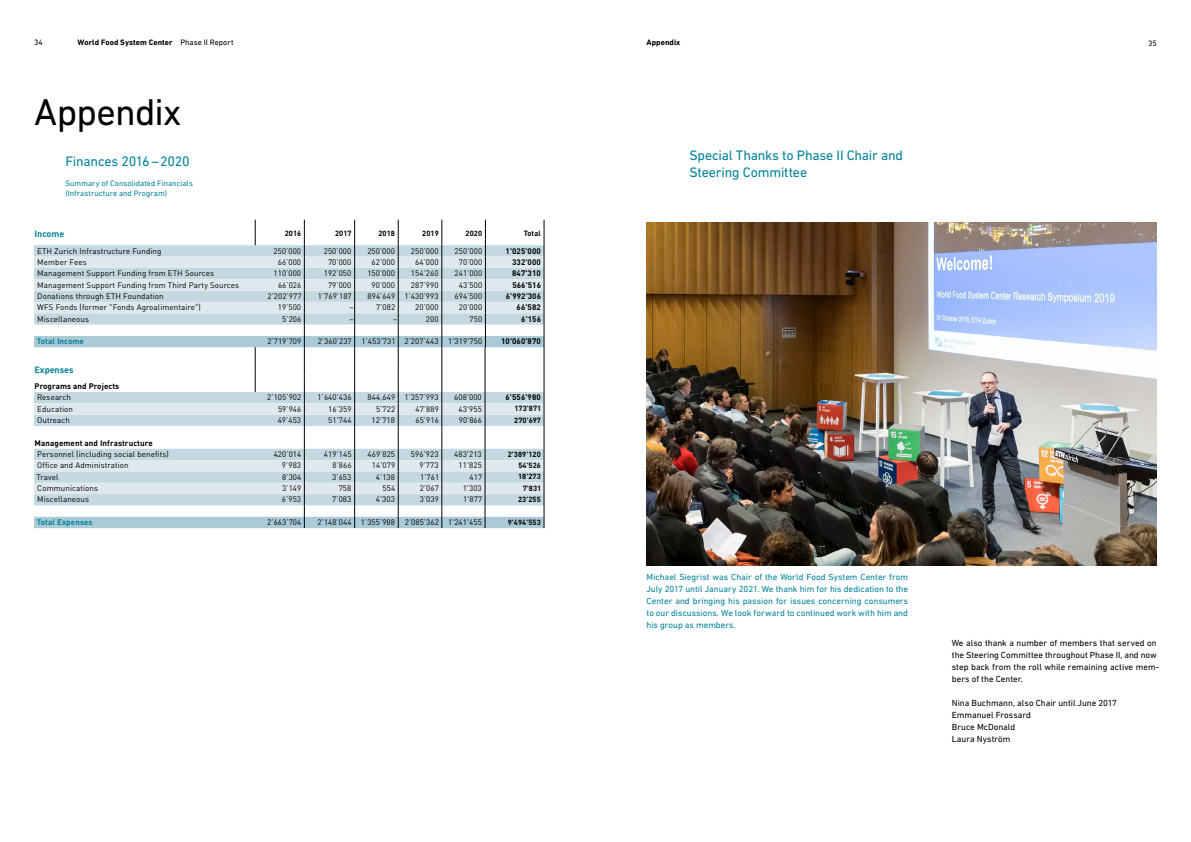
<style>
.page{position:relative;width:1191px;height:842px;background:#fff}
.page>*{position:absolute;margin:0;border:0;box-sizing:border-box;transform-origin:0 0}
.t1{font:38px "DIN Next W1 G";letter-spacing:-.02em;color:#000}
.t2{font:14px/16.8px "DIN Next W1 G";letter-spacing:-.015em;color:#00829b}
.t3{font:9px/12px "DIN Next W1 G";color:#00829b;text-align:justify}
.t4{font:9px/12px "DIN Next W1 G";color:#000}
.t5{font:700 9px "DIN Pro";color:#00829b}
.t6{font:8px "DIN Pro";letter-spacing:.01em;color:#000}
.t7{font:700 8px "DIN Pro";letter-spacing:.01em;color:#000}
.t8{font:8px/10px "DIN Next W1 G";letter-spacing:.005em;color:#00829b}
.t9{font:700 8px "DIN Next W1 G";letter-spacing:.01em;color:#000}
.t10{font:700 8px "DIN Pro";letter-spacing:.01em;color:#00829b}
.t11{font:8px "DIN Next W1 G";color:#000}
.t12{font:700 7.5px "DIN Pro";letter-spacing:.01em;color:#000}
.s1{font-weight:400}
</style>
<div class="page">
<svg style="left:34px;top:220px;width:510px;height:308px"></svg>
<img style="left:646px;top:222px;width:511px;height:343px">
<p class="t11" style="left:34px;top:38px;width:10px">34</p>
<p class="t9" style="left:78px;top:38px;width:157px">World Food System Center <span class="s1">Phase II Report</span></p>
<p class="t9" style="left:646px;top:38px;width:35px">Appendix</p>
<p class="t11" style="left:1148px;top:38px;width:10px">35</p>
<h1 class="t1" style="left:34px;top:90px;width:149px">Appendix</h1>
<h2 class="t2" style="left:65px;top:153px;width:126px">Finances 2016–2020</h2>
<p class="t8" style="left:65px;top:178px;width:129px">Summary of Consolidated Financials (Infrastructure and Program)</p>
<p class="t5" style="left:34px;top:226px;width:31px">Income</p>
<p class="t12" style="left:285px;top:227px;width:18px">2016</p>
<p class="t12" style="left:335px;top:227px;width:18px">2017</p>
<p class="t12" style="left:378px;top:227px;width:18px">2018</p>
<p class="t12" style="left:422px;top:227px;width:18px">2019</p>
<p class="t12" style="left:465px;top:227px;width:18px">2020</p>
<p class="t12" style="left:524px;top:227px;width:19px">Total</p>
<p class="t6" style="left:37px;top:244px;width:126px">ETH Zurich Infrastructure Funding</p>
<p class="t6" style="left:273px;top:244px;width:29px">250’000</p>
<p class="t6" style="left:324px;top:244px;width:29px">250’000</p>
<p class="t6" style="left:367px;top:244px;width:29px">250’000</p>
<p class="t6" style="left:411px;top:244px;width:29px">250’000</p>
<p class="t6" style="left:454px;top:244px;width:29px">250’000</p>
<p class="t7" style="left:505px;top:244px;width:37px">1'025'000</p>
<p class="t6" style="left:37px;top:256px;width:51px">Member Fees</p>
<p class="t6" style="left:278px;top:256px;width:25px">66’000</p>
<p class="t6" style="left:328px;top:256px;width:25px">70’000</p>
<p class="t6" style="left:371px;top:256px;width:25px">62’000</p>
<p class="t6" style="left:415px;top:256px;width:25px">64’000</p>
<p class="t6" style="left:459px;top:256px;width:25px">70’000</p>
<p class="t7" style="left:512px;top:255px;width:30px">332'000</p>
<p class="t6" style="left:37px;top:267px;width:178px">Management Support Funding from ETH Sources</p>
<p class="t6" style="left:273px;top:267px;width:29px">110’000</p>
<p class="t6" style="left:324px;top:267px;width:29px">192’050</p>
<p class="t6" style="left:367px;top:267px;width:29px">150’000</p>
<p class="t6" style="left:411px;top:267px;width:29px">154’260</p>
<p class="t6" style="left:454px;top:267px;width:29px">241’000</p>
<p class="t7" style="left:512px;top:267px;width:30px">847'310</p>
<p class="t6" style="left:37px;top:278px;width:203px">Management Support Funding from Third Party Sources</p>
<p class="t6" style="left:278px;top:278px;width:25px">66’026</p>
<p class="t6" style="left:328px;top:278px;width:25px">79’000</p>
<p class="t6" style="left:371px;top:278px;width:25px">90’000</p>
<p class="t6" style="left:411px;top:278px;width:29px">287’990</p>
<p class="t6" style="left:459px;top:278px;width:25px">43’500</p>
<p class="t7" style="left:512px;top:278px;width:30px">566'516</p>
<p class="t6" style="left:37px;top:290px;width:128px">Donations through ETH Foundation</p>
<p class="t6" style="left:267px;top:290px;width:36px">2’202’977</p>
<p class="t6" style="left:318px;top:290px;width:36px">1’769’187</p>
<p class="t6" style="left:368px;top:290px;width:72px">894’649 1’430’993</p>
<p class="t6" style="left:454px;top:290px;width:29px">694’500</p>
<p class="t7" style="left:506px;top:289px;width:37px">6'992'306</p>
<p class="t6" style="left:37px;top:301px;width:165px">WFS Fonds (former "Fonds Agroalimentaire")</p>
<p class="t6" style="left:278px;top:301px;width:25px">19’500</p>
<p class="t6" style="left:349px;top:301px;width:6px">–</p>
<p class="t6" style="left:376px;top:301px;width:21px">7’082</p>
<p class="t6" style="left:415px;top:301px;width:25px">20’000</p>
<p class="t6" style="left:459px;top:301px;width:25px">20’000</p>
<p class="t7" style="left:516px;top:301px;width:26px">66'582</p>
<p class="t6" style="left:37px;top:312px;width:53px">Miscellaneous</p>
<p class="t6" style="left:282px;top:312px;width:21px">5’206</p>
<p class="t6" style="left:349px;top:312px;width:6px">–</p>
<p class="t6" style="left:393px;top:312px;width:6px">–</p>
<p class="t6" style="left:426px;top:312px;width:14px">200</p>
<p class="t6" style="left:469px;top:312px;width:14px">750</p>
<p class="t7" style="left:521px;top:312px;width:21px">6'156</p>
<p class="t10" style="left:37px;top:335px;width:49px">Total Income</p>
<p class="t6" style="left:267px;top:335px;width:36px">2’719’709</p>
<p class="t6" style="left:318px;top:335px;width:166px">2’360’237 1’453’731 2’207’443 1'319'750</p>
<p class="t7" style="left:501px;top:335px;width:41px">10'060'870</p>
<p class="t5" style="left:34px;top:362px;width:41px">Expenses</p>
<p class="t7" style="left:35px;top:379px;width:86px">Programs and Projects</p>
<p class="t6" style="left:37px;top:391px;width:35px">Research</p>
<p class="t6" style="left:267px;top:391px;width:36px">2’105’902</p>
<p class="t6" style="left:317px;top:391px;width:36px">1’640’436</p>
<p class="t6" style="left:368px;top:391px;width:72px">844‚649 1’357’993</p>
<p class="t6" style="left:454px;top:391px;width:29px">608'000</p>
<p class="t7" style="left:505px;top:391px;width:37px">6'556'980</p>
<p class="t6" style="left:37px;top:403px;width:37px">Education</p>
<p class="t6" style="left:278px;top:403px;width:25px">59’946</p>
<p class="t6" style="left:328px;top:403px;width:25px">16’359</p>
<p class="t6" style="left:376px;top:403px;width:21px">5’722</p>
<p class="t6" style="left:415px;top:403px;width:25px">47’889</p>
<p class="t6" style="left:458px;top:403px;width:25px">43'955</p>
<p class="t12" style="left:514px;top:402px;width:28px">173'871</p>
<p class="t6" style="left:37px;top:414px;width:34px">Outreach</p>
<p class="t6" style="left:278px;top:414px;width:25px">49’453</p>
<p class="t6" style="left:328px;top:414px;width:25px">51’744</p>
<p class="t6" style="left:371px;top:414px;width:25px">12’718</p>
<p class="t6" style="left:415px;top:414px;width:25px">65’916</p>
<p class="t6" style="left:459px;top:414px;width:25px">90'866</p>
<p class="t12" style="left:514px;top:414px;width:28px">270'697</p>
<p class="t7" style="left:35px;top:436px;width:120px">Management and Infrastructure</p>
<p class="t6" style="left:37px;top:448px;width:133px">Personnel (including social benefits)</p>
<p class="t6" style="left:274px;top:448px;width:29px">420’014</p>
<p class="t6" style="left:324px;top:448px;width:29px">419’145</p>
<p class="t6" style="left:367px;top:448px;width:29px">469’825</p>
<p class="t6" style="left:411px;top:448px;width:29px">596’923</p>
<p class="t6" style="left:454px;top:448px;width:29px">483'213</p>
<p class="t12" style="left:508px;top:448px;width:34px">2'389'120</p>
<p class="t6" style="left:37px;top:459px;width:93px">Office and Administration</p>
<p class="t6" style="left:282px;top:459px;width:21px">9’983</p>
<p class="t6" style="left:332px;top:459px;width:21px">8’866</p>
<p class="t6" style="left:372px;top:459px;width:25px">14’079</p>
<p class="t6" style="left:419px;top:459px;width:21px">9’773</p>
<p class="t6" style="left:458px;top:459px;width:25px">11'825</p>
<p class="t12" style="left:518px;top:459px;width:24px">54'526</p>
<p class="t6" style="left:37px;top:471px;width:23px">Travel</p>
<p class="t6" style="left:282px;top:471px;width:21px">8’304</p>
<p class="t6" style="left:332px;top:471px;width:21px">3’653</p>
<p class="t6" style="left:376px;top:471px;width:21px">4’138</p>
<p class="t6" style="left:420px;top:471px;width:21px">1’761</p>
<p class="t6" style="left:469px;top:471px;width:14px">417</p>
<p class="t12" style="left:518px;top:470px;width:24px">18'273</p>
<p class="t6" style="left:37px;top:482px;width:62px">Communications</p>
<p class="t6" style="left:282px;top:482px;width:21px">3’149</p>
<p class="t6" style="left:339px;top:482px;width:14px">758</p>
<p class="t6" style="left:382px;top:482px;width:14px">554</p>
<p class="t6" style="left:420px;top:482px;width:21px">2’067</p>
<p class="t6" style="left:463px;top:482px;width:21px">1'303</p>
<p class="t12" style="left:522px;top:482px;width:20px">7'831</p>
<p class="t6" style="left:37px;top:493px;width:53px">Miscellaneous</p>
<p class="t6" style="left:282px;top:493px;width:21px">6’953</p>
<p class="t6" style="left:332px;top:493px;width:21px">7’083</p>
<p class="t6" style="left:376px;top:493px;width:21px">4’303</p>
<p class="t6" style="left:420px;top:493px;width:21px">3’039</p>
<p class="t6" style="left:463px;top:493px;width:21px">1'877</p>
<p class="t12" style="left:518px;top:493px;width:24px">23'255</p>
<p class="t10" style="left:37px;top:516px;width:57px">Total Expenses</p>
<p class="t6" style="left:267px;top:516px;width:36px">2’663’704</p>
<p class="t6" style="left:317px;top:516px;width:166px">2’148’044 1’355’988 2’085’362 1'241'455</p>
<p class="t12" style="left:508px;top:516px;width:34px">9'494'553</p>
<h2 class="t2" style="left:689px;top:147px;width:215px">Special Thanks to Phase II Chair and<br>Steering Committee</h2>
<p class="t3" style="left:646px;top:571px;width:263px">Michael Siegrist was Chair of the World Food System Center from July 2017 until January 2021. We thank him for his dedication to the Center and bringing his passion for issues concerning consumers to our discussions. We look forward to continued work with him and his group as members.</p>
<p class="t4" style="left:951px;top:637px;width:209px">We also thank a number of members that served on the Steering Committee throughout Phase II, and now step back from the roll while remaining active mem&shy;bers of the Center.</p>
<p class="t4" style="left:952px;top:697px;width:167px">Nina Buchmann, also Chair until June 2017<br>Emmanuel Frossard<br>Bruce McDonald<br>Laura Nyström</p>
</div>
